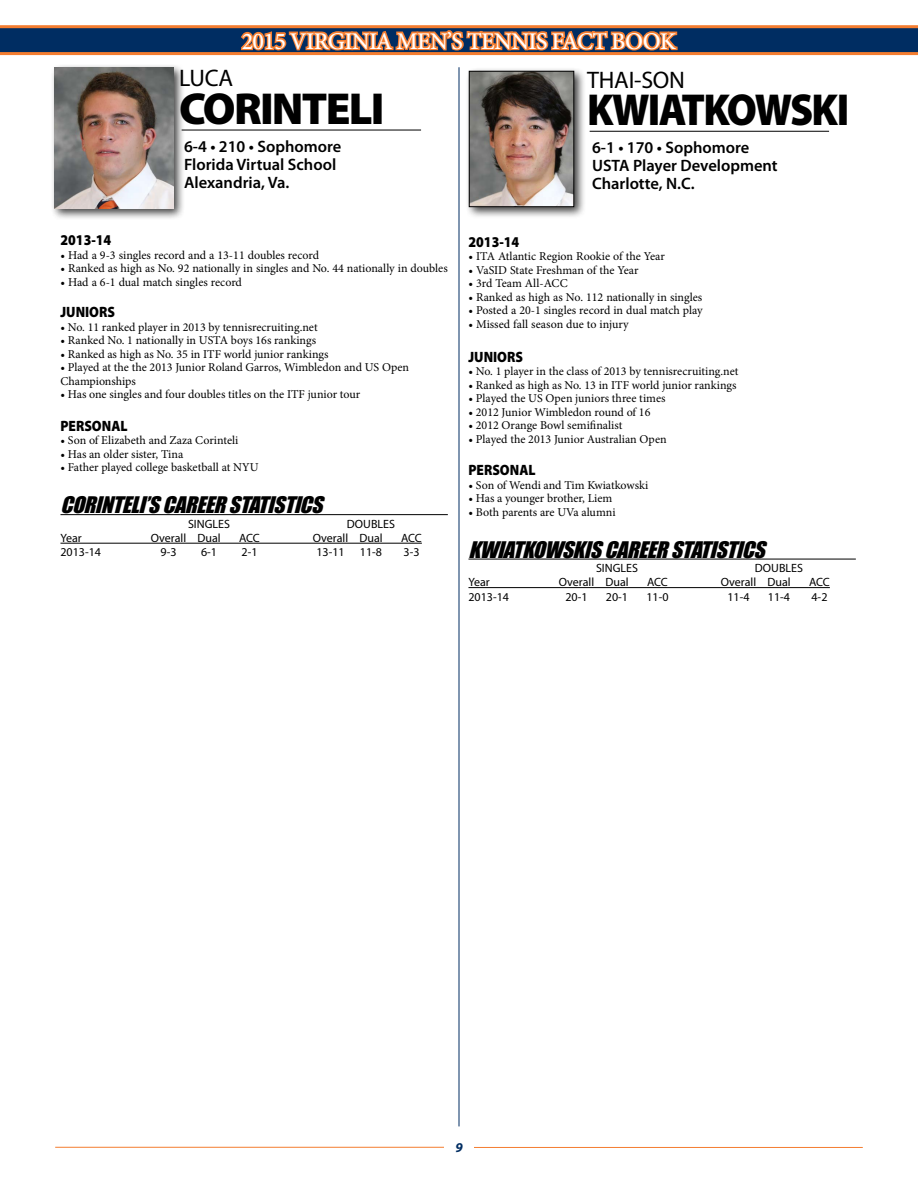
<style>
.page{position:relative;width:918px;height:1188px;background:#fff}
.page>*{position:absolute;margin:0;border:0;box-sizing:border-box;transform-origin:0 0}
.t1{font:900 45px "Myriad Pro";letter-spacing:-.04em;color:#000;scale:.92 1}
.t2{font:900 45px "Myriad Pro";letter-spacing:-.04em;color:#000}
.t3{font:500 24px "Minion Pro";letter-spacing:-.03em;color:#fff}
.t4{font:24px "Myriad Pro";letter-spacing:-.01em;color:#000}
.t5{font:italic 21px "Impact";letter-spacing:-.015em;color:#000}
.t6{font:600 16.5px/18px "Myriad Pro";color:#000}
.t7{font:900 15px "Myriad Pro";color:#000;scale:.9 1}
.t8{font:italic 700 13.5px "Myriad Pro";color:#002d62}
.t9{font:12px/13.5px "Minion Pro";color:#000}
.t10{font:12px "Myriad Pro";color:#000}
</style>
<div class="page">
<div style="left:0;top:27px;width:918px;height:27px;background:#002d62"></div>
<hr style="left:0;top:52px;width:918px;height:3px;background:#f47d30">
<hr style="left:0;top:25px;width:918px;height:3px;background:#f47d30">
<svg style="left:238px;top:25px;width:441px;height:265px"></svg>
<hr style="left:55px;top:1147px;width:389px;height:1px;background:#f47d30">
<hr style="left:474px;top:1147px;width:389px;height:1px;background:#f47d30">
<hr style="left:459px;top:67px;width:1px;height:1059px;background:#002d62">
<div style="left:50px;top:63px;width:135px;height:158px;background:#000;opacity:.75"></div>
<img style="left:54px;top:67px;width:119px;height:141px">
<hr style="left:182px;top:130px;width:239px;height:1px;background:#000">
<hr style="left:60px;top:514px;width:388px;height:1px;background:#000">
<hr style="left:60px;top:543px;width:362px;height:1px;background:#000">
<div style="left:465px;top:67px;width:121px;height:152px;background:#000;opacity:.75"></div>
<img style="left:471px;top:73px;width:101px;height:132px">
<div style="left:469px;top:71px;width:105px;height:136px;border:1px solid #000"></div>
<hr style="left:590px;top:131px;width:239px;height:1px;background:#000">
<hr style="left:468px;top:559px;width:388px;height:1px;background:#000">
<hr style="left:468px;top:587px;width:362px;height:1px;background:#000">
<h2 class="t3" style="left:242px;top:25px;width:436px">2015 VIRGINIA MEN’S TENNIS FACT BOOK</h2>
<h2 class="t4" style="left:179px;top:64px;width:55px">LUCA</h2>
<h1 class="t2" style="left:179px;top:79px;width:207px">CORINTELI</h1>
<h3 class="t6" style="left:184px;top:137px;width:159px">6-4 • 210 • Sophomore<br>Florida Virtual School<br>Alexandria, Va.</h3>
<p class="t7" style="left:60px;top:230px;width:58px">2013-14</p>
<p class="t9" style="left:60px;top:248px;width:260px">• Had a 9-3 singles record and a 13-11 doubles record</p>
<p class="t9" style="left:60px;top:262px;width:389px">• Ranked as high as No. 92 nationally in singles and No. 44 nationally in doubles</p>
<p class="t9" style="left:60px;top:275px;width:183px">• Had a 6-1 dual match singles record</p>
<p class="t7" style="left:60px;top:302px;width:62px">JUNIORS</p>
<p class="t9" style="left:60px;top:320px;width:259px">• No. 11 ranked player in 2013 by tennisrecruiting.net</p>
<p class="t9" style="left:60px;top:334px;width:257px">• Ranked No. 1 nationally in USTA boys 16s rankings</p>
<p class="t9" style="left:60px;top:347px;width:270px">• Ranked as high as No. 35 in ITF world junior rankings</p>
<p class="t9" style="left:60px;top:361px;width:350px">• Played at the the 2013 Junior Roland Garros, Wimbledon and US Open<br>Championships</p>
<p class="t9" style="left:60px;top:388px;width:301px">• Has one singles and four doubles titles on the ITF junior tour</p>
<p class="t7" style="left:60px;top:416px;width:76px">PERSONAL</p>
<p class="t9" style="left:60px;top:434px;width:179px">• Son of Elizabeth and Zaza Corinteli</p>
<p class="t9" style="left:60px;top:447px;width:124px">• Has an older sister, Tina</p>
<p class="t9" style="left:60px;top:461px;width:200px">• Father played college basketball at NYU</p>
<h3 class="t5" style="left:60px;top:492px;width:254px">CORINTELI ’SCAREER STATISTICS</h3>
<p class="t10" style="left:188px;top:516px;width:43px">SINGLES</p>
<p class="t10" style="left:347px;top:516px;width:50px">DOUBLES</p>
<p class="t10" style="left:60px;top:531px;width:23px">Year</p>
<p class="t10" style="left:151px;top:531px;width:71px">Overall Dual</p>
<p class="t10" style="left:239px;top:531px;width:22px">ACC</p>
<p class="t10" style="left:313px;top:531px;width:71px">Overall Dual</p>
<p class="t10" style="left:401px;top:531px;width:22px">ACC</p>
<p class="t10" style="left:61px;top:545px;width:42px">2013-14</p>
<p class="t10" style="left:161px;top:545px;width:17px">9-3</p>
<p class="t10" style="left:201px;top:545px;width:17px">6-1</p>
<p class="t10" style="left:242px;top:545px;width:17px">2-1</p>
<p class="t10" style="left:316px;top:545px;width:30px">13-11</p>
<p class="t10" style="left:360px;top:545px;width:24px">11-8</p>
<p class="t10" style="left:404px;top:545px;width:17px">3-3</p>
<h2 class="t4" style="left:587px;top:65px;width:99px">THAI-SON</h2>
<h1 class="t1" style="left:587px;top:80px;width:286px">KWIATKOWSKI</h1>
<h3 class="t6" style="left:592px;top:138px;width:187px">6-1 • 170 • Sophomore<br>USTA Player Development<br>Charlotte, N.C.</h3>
<p class="t7" style="left:468px;top:231px;width:58px">2013-14</p>
<p class="t9" style="left:468px;top:249px;width:198px">• ITA Atlantic Region Rookie of the Year</p>
<p class="t9" style="left:468px;top:263px;width:172px">• VaSID State Freshman of the Year</p>
<p class="t9" style="left:468px;top:276px;width:101px">• 3rd Team All-ACC</p>
<p class="t9" style="left:468px;top:290px;width:235px">• Ranked as high as No. 112 nationally in singles</p>
<p class="t9" style="left:468px;top:303px;width:236px">• Posted a 20-1 singles record in dual match play</p>
<p class="t9" style="left:468px;top:317px;width:162px">• Missed fall season due to injury</p>
<p class="t7" style="left:468px;top:347px;width:62px">JUNIORS</p>
<p class="t9" style="left:468px;top:365px;width:272px">• No. 1 player in the class of 2013 by tennisrecruiting.net</p>
<p class="t9" style="left:468px;top:378px;width:270px">• Ranked as high as No. 13 in ITF world junior rankings</p>
<p class="t9" style="left:468px;top:392px;width:199px">• Played the US Open juniors three times</p>
<p class="t9" style="left:468px;top:405px;width:183px">• 2012 Junior Wimbledon round of 16</p>
<p class="t9" style="left:468px;top:419px;width:155px">• 2012 Orange Bowl semifinalist</p>
<p class="t9" style="left:468px;top:432px;width:200px">• Played the 2013 Junior Australian Open</p>
<p class="t7" style="left:468px;top:460px;width:76px">PERSONAL</p>
<p class="t9" style="left:468px;top:478px;width:181px">• Son of Wendi and Tim Kwiatkowski</p>
<p class="t9" style="left:468px;top:492px;width:145px">• Has a younger brother, Liem</p>
<p class="t9" style="left:468px;top:505px;width:149px">• Both parents are UVa alumni</p>
<h3 class="t5" style="left:468px;top:536px;width:288px">KWIATKOWSKISCAR EER STATISTICS</h3>
<p class="t10" style="left:596px;top:561px;width:43px">SINGLES</p>
<p class="t10" style="left:755px;top:561px;width:50px">DOUBLES</p>
<p class="t10" style="left:468px;top:575px;width:23px">Year</p>
<p class="t10" style="left:559px;top:575px;width:71px">Overall Dual</p>
<p class="t10" style="left:647px;top:575px;width:22px">ACC</p>
<p class="t10" style="left:721px;top:575px;width:71px">Overall Dual</p>
<p class="t10" style="left:809px;top:575px;width:22px">ACC</p>
<p class="t10" style="left:469px;top:589px;width:42px">2013-14</p>
<p class="t10" style="left:565px;top:589px;width:24px">20-1</p>
<p class="t10" style="left:606px;top:589px;width:24px">20-1</p>
<p class="t10" style="left:646px;top:589px;width:24px">11-0</p>
<p class="t10" style="left:727px;top:589px;width:24px">11-4</p>
<p class="t10" style="left:768px;top:589px;width:24px">11-4</p>
<p class="t10" style="left:811px;top:589px;width:17px">4-2</p>
<p class="t8" style="left:455px;top:1138px;width:9px">9</p>
</div>
